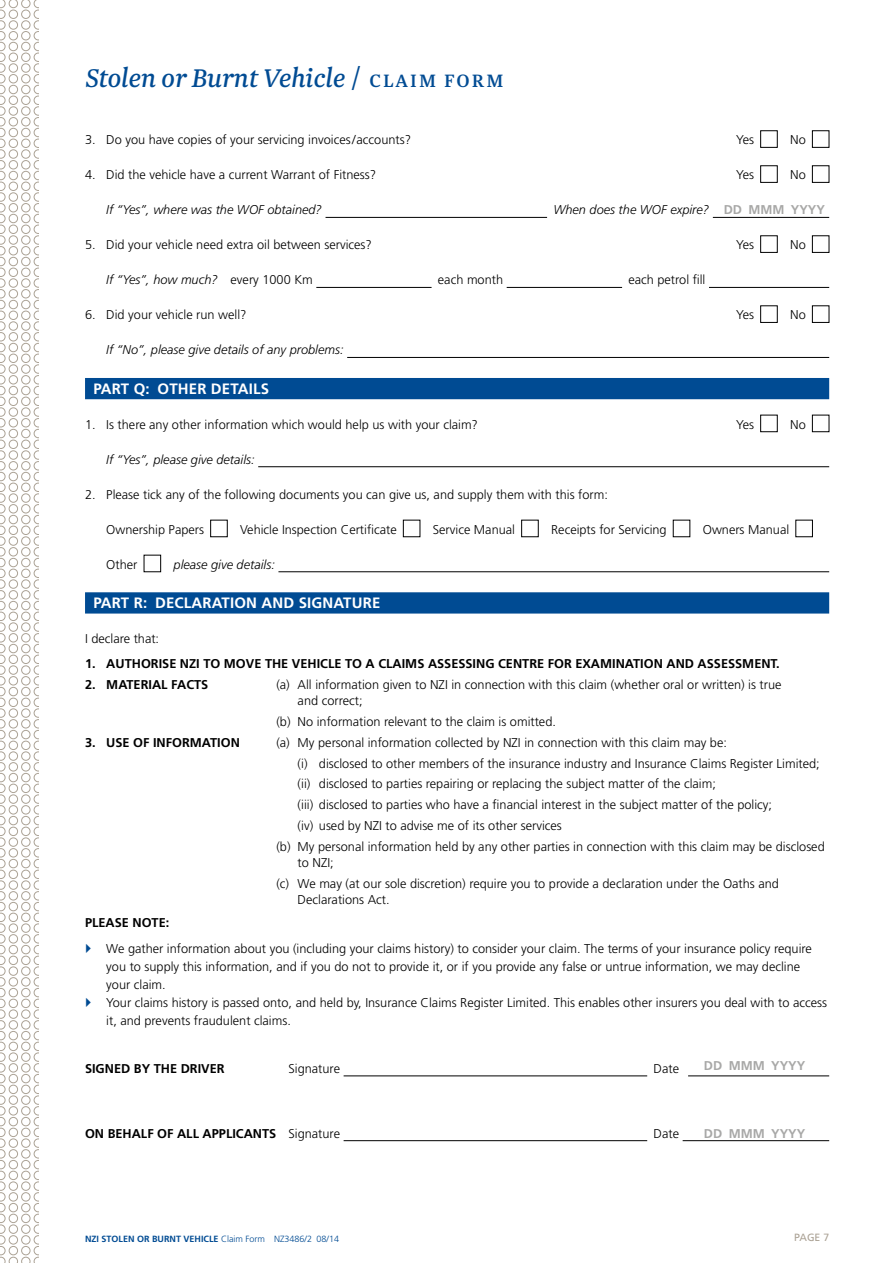
<style>
.page{position:relative;width:893px;height:1263px;background:#fff}
.page>*{position:absolute;margin:0;border:0;box-sizing:border-box;transform-origin:0 0}
.t1{font:italic 30px "Newzald";letter-spacing:-.01em;color:#004b93}
.t2{font:700 15px "Frutiger LT Std";letter-spacing:.01em;color:#fff}
.t3{font:300 12.75px/18px "Frutiger LT Std";color:#000}
.t4{font:700 12.75px "Frutiger LT Std";color:#000}
.t5{font:italic 300 12.75px "Frutiger LT Std";color:#000}
.t6{font:700 12.75px "Frutiger LT Std";color:#a8a8a7}
.t7{font:10.5px "Frutiger LT Std";color:#aba295}
.t8{font:700 9px "Frutiger LT Std";color:#004b93}
.s1{font-weight:500;font-style:normal}
.s2{font-weight:500;font-style:normal;font-size:21px}
.s3{font-style:normal}
.s4{font-weight:300}
</style>
<div class="page">
<svg style="left:0;top:0;width:38px;height:1263px"></svg>
<hr style="left:326px;top:217px;width:221px;height:1px;background:#000">
<hr style="left:713px;top:217px;width:116px;height:1px;background:#000">
<hr style="left:316px;top:287px;width:116px;height:1px;background:#000">
<hr style="left:507px;top:287px;width:115px;height:1px;background:#000">
<hr style="left:709px;top:287px;width:120px;height:1px;background:#000">
<hr style="left:347px;top:357px;width:482px;height:1px;background:#000">
<div style="left:85px;top:378px;width:744px;height:21px;background:#004b93"></div>
<hr style="left:258px;top:466px;width:571px;height:1px;background:#000">
<hr style="left:278px;top:571px;width:551px;height:1px;background:#000">
<div style="left:85px;top:592px;width:744px;height:21px;background:#004b93"></div>
<hr style="left:344px;top:1076px;width:303px;height:1px;background:#000">
<hr style="left:688px;top:1076px;width:141px;height:1px;background:#000">
<hr style="left:344px;top:1140px;width:303px;height:1px;background:#000">
<hr style="left:683px;top:1140px;width:146px;height:1px;background:#000">
<div style="left:760px;top:131px;width:17px;height:17px;border:1px solid #000"></div>
<div style="left:812px;top:131px;width:17px;height:17px;border:1px solid #000"></div>
<div style="left:760px;top:166px;width:17px;height:17px;border:1px solid #000"></div>
<div style="left:812px;top:166px;width:17px;height:17px;border:1px solid #000"></div>
<div style="left:760px;top:236px;width:17px;height:17px;border:1px solid #000"></div>
<div style="left:812px;top:236px;width:17px;height:17px;border:1px solid #000"></div>
<div style="left:760px;top:306px;width:17px;height:17px;border:1px solid #000"></div>
<div style="left:812px;top:306px;width:17px;height:17px;border:1px solid #000"></div>
<div style="left:760px;top:415px;width:17px;height:17px;border:1px solid #000"></div>
<div style="left:812px;top:415px;width:17px;height:17px;border:1px solid #000"></div>
<div style="left:210px;top:520px;width:17px;height:17px;border:1px solid #000"></div>
<div style="left:403px;top:520px;width:17px;height:17px;border:1px solid #000"></div>
<div style="left:521px;top:520px;width:17px;height:17px;border:1px solid #000"></div>
<div style="left:796px;top:520px;width:17px;height:17px;border:1px solid #000"></div>
<div style="left:144px;top:555px;width:17px;height:17px;border:1px solid #000"></div>
<h1 class="t1" style="left:85px;top:60px;width:420px">Stolen or Burnt Vehicle <span class="s1">/</span> <span class="s2">CLAIM FORM</span></h1>
<p class="t3" style="left:85px;top:131px;width:328px">3. Do you have copies of your servicing invoices/accounts?</p>
<p class="t3" style="left:736px;top:131px;width:19px">Yes</p>
<p class="t3" style="left:790px;top:131px;width:17px">No</p>
<p class="t3" style="left:85px;top:166px;width:293px">4. Did the vehicle have a current Warrant of Fitness?</p>
<p class="t3" style="left:736px;top:166px;width:19px">Yes</p>
<p class="t3" style="left:790px;top:166px;width:17px">No</p>
<p class="t5" style="left:106px;top:203px;width:217px">If “Yes”, where was the WOF obtained?</p>
<p class="t5" style="left:553px;top:203px;width:157px">When does the WOF expire?</p>
<p class="t3" style="left:85px;top:236px;width:288px">5. Did your vehicle need extra oil between services?</p>
<p class="t3" style="left:736px;top:236px;width:19px">Yes</p>
<p class="t3" style="left:790px;top:236px;width:17px">No</p>
<p class="t5" style="left:106px;top:273px;width:208px">If “Yes”, how much? <span class="s3">every 1000 Km</span></p>
<p class="t3" style="left:438px;top:271px;width:67px">each month</p>
<p class="t3" style="left:628px;top:271px;width:78px">each petrol fill</p>
<p class="t3" style="left:85px;top:306px;width:163px">6. Did your vehicle run well?</p>
<p class="t3" style="left:736px;top:306px;width:19px">Yes</p>
<p class="t3" style="left:790px;top:306px;width:17px">No</p>
<p class="t5" style="left:106px;top:343px;width:239px">If “No”, please give details of any problems:</p>
<p class="t2" style="left:94px;top:380px;width:177px">PART Q: OTHER DETAILS</p>
<p class="t3" style="left:85px;top:415px;width:394px">1. Is there any other information which would help us with your claim?</p>
<p class="t3" style="left:736px;top:415px;width:19px">Yes</p>
<p class="t3" style="left:790px;top:415px;width:17px">No</p>
<p class="t5" style="left:106px;top:452px;width:150px">If “Yes”, please give details:</p>
<p class="t3" style="left:85px;top:485px;width:524px">2. Please tick any of the following documents you can give us, and supply them with this form:</p>
<p class="t3" style="left:106px;top:520px;width:99px">Ownership Papers</p>
<p class="t3" style="left:240px;top:520px;width:158px">Vehicle Inspection Certificate</p>
<p class="t3" style="left:433px;top:520px;width:84px">Service Manual</p>
<p class="t3" style="left:551px;top:520px;width:117px">Receipts for Servicing</p>
<p class="t3" style="left:703px;top:520px;width:88px">Owners Manual</p>
<p class="t3" style="left:106px;top:555px;width:33px">Other</p>
<p class="t5" style="left:174px;top:557px;width:103px">please give details:</p>
<p class="t2" style="left:94px;top:594px;width:288px">PART R: DECLARATION AND SIGNATURE</p>
<p class="t3" style="left:85px;top:630px;width:76px">I declare that:</p>
<p class="t4" style="left:85px;top:656px;width:696px">1. AUTHORISE NZI TO MOVE THE VEHICLE TO A CLAIMS ASSESSING CENTRE FOR EXAMINATION AND ASSESSMENT.</p>
<p class="t4" style="left:85px;top:677px;width:125px">2. MATERIAL FACTS</p>
<p class="t3" style="left:298px;top:676px;width:485px;line-height:16.5px;text-indent:-21px">(a) All information given to NZI in connection with this claim (whether oral or written) is true and correct;</p>
<p class="t3" style="left:276px;top:713px;width:281px">(b) No information relevant to the claim is omitted.</p>
<p class="t4" style="left:85px;top:735px;width:156px">3. USE OF INFORMATION</p>
<p class="t3" style="left:276px;top:734px;width:452px">(a) My personal information collected by NZI in connection with this claim may be:</p>
<p class="t3" style="left:298px;top:754px;width:524px">(i) disclosed to other members of the insurance industry and Insurance Claims Register Limited;</p>
<p class="t3" style="left:298px;top:775px;width:420px">(ii) disclosed to parties repairing or replacing the subject matter of the claim;</p>
<p class="t3" style="left:298px;top:796px;width:476px">(iii) disclosed to parties who have a financial interest in the subject matter of the policy;</p>
<p class="t3" style="left:298px;top:817px;width:266px">(iv) used by NZI to advise me of its other services</p>
<p class="t3" style="left:276px;top:837px;width:550px">(b) My personal information held by any other parties in connection with this claim may be disclosed</p>
<p class="t3" style="left:276px;top:852px;width:504px;line-height:20.7px;text-indent:21px">to NZI;<br>(c) We may (at our sole discretion) require you to provide a declaration under the Oaths and</p>
<p class="t3" style="left:298px;top:891px;width:94px">Declarations Act.</p>
<p class="t4" style="left:85px;top:915px;width:86px">PLEASE NOTE:</p>
<p class="t3" style="left:106px;top:940px;width:722px">We gather information about you (including your claims history) to consider your claim. The terms of your insurance policy require you to supply this information, and if you do not to provide it, or if you provide any false or untrue information, we may decline your claim.<br>Your claims history is passed onto, and held by, Insurance Claims Register Limited. This enables other insurers you deal with to access it, and prevents fraudulent claims.</p>
<p class="t4" style="left:85px;top:1061px;width:141px">SIGNED BY THE DRIVER</p>
<p class="t3" style="left:289px;top:1060px;width:53px">Signature</p>
<p class="t3" style="left:654px;top:1060px;width:27px">Date</p>
<p class="t6" style="left:724px;top:202px;width:103px">DD MMM YYYY</p>
<p class="t6" style="left:704px;top:1058px;width:103px">DD MMM YYYY</p>
<p class="t4" style="left:85px;top:1126px;width:256px">ON BEHALF OF ALL APPLICANTS <span class="s4">Signature</span></p>
<p class="t3" style="left:654px;top:1124px;width:27px">Date</p>
<p class="t6" style="left:704px;top:1126px;width:103px">DD MMM YYYY</p>
<p class="t8" style="left:85px;top:1233px;width:256px">NZI STOLEN OR BURNT VEHICLE <span class="s4">Claim Form NZ3486/2 08/14</span></p>
<p class="t7" style="left:794px;top:1231px;width:37px">PAGE 7</p>
</div>
